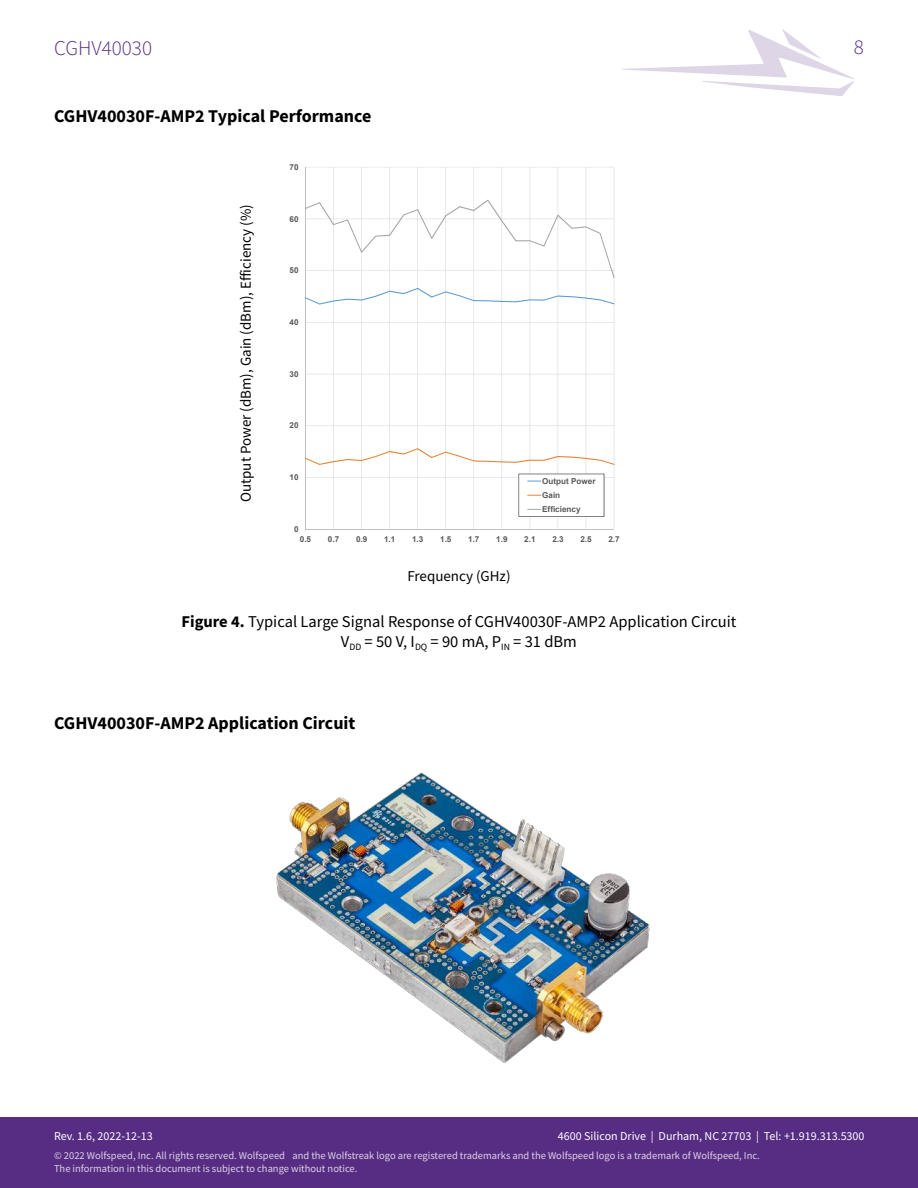
<style>
.page{position:relative;width:918px;height:1188px;background:#fff}
.page>*{position:absolute;margin:0;border:0;box-sizing:border-box;transform-origin:0 0}
.t1{font:300 21px "Source Sans Pro";color:#572c83}
.t2{font:700 18px "Source Sans Pro";color:#000}
.t3{font:16.5px/19.8px "Source Sans Pro";color:#000;text-align:center}
.t4{font:15px "Source Sans Pro";color:#000}
.t5{font:12px "Source Sans Pro";color:#fff}
.t6{font:10.5px/12.6px "Source Sans Pro";color:#fff}
.t7{font:700 8.1px/14.1px "Arial";color:#595959}
.s1{font-weight:700}
</style>
<div class="page">
<svg style="left:622px;top:29px;width:232px;height:67px"></svg>
<div style="left:0;top:1118px;width:918px;height:70px;background:#572c83"></div>
<svg style="left:305px;top:167px;width:310px;height:363px"></svg>
<img style="left:276px;top:772px;width:374px;height:291px">
<h1 class="t1" style="left:54px;top:35px;width:100px">CGHV40030</h1>
<h1 class="t1" style="left:854px;top:40px;width:12px">8</h1>
<h2 class="t2" style="left:54px;top:108px;width:319px">CGHV40030F-AMP2 Typical Performance</h2>
<h3 class="t4" style="left:236px;top:502px;width:299px;rotate:-90deg">Output Power (dBm), Gain (dBm), E昀昀iciency (%)</h3>
<p class="t7" style="left:289px;top:161px;width:11px">70</p>
<p class="t7" style="left:289px;top:212px;width:11px">60</p>
<p class="t7" style="left:289px;top:264px;width:11px">50</p>
<p class="t7" style="left:289px;top:316px;width:11px">40</p>
<p class="t7" style="left:289px;top:368px;width:11px">30</p>
<p class="t7" style="left:289px;top:419px;width:11px">20</p>
<p class="t7" style="left:289px;top:471px;width:11px">10</p>
<p class="t7" style="left:294px;top:523px;width:6px">0</p>
<p class="t7" style="left:542px;top:475px;width:55px">Output Power<br>Gain<br>Efficiency</p>
<p class="t7" style="left:300px;top:532px;width:13px">0.5</p>
<p class="t7" style="left:328px;top:532px;width:13px">0.7</p>
<p class="t7" style="left:356px;top:532px;width:13px">0.9</p>
<p class="t7" style="left:384px;top:532px;width:13px">1.1</p>
<p class="t7" style="left:412px;top:532px;width:13px">1.3</p>
<p class="t7" style="left:440px;top:532px;width:13px">1.5</p>
<p class="t7" style="left:468px;top:532px;width:13px">1.7</p>
<p class="t7" style="left:496px;top:532px;width:13px">1.9</p>
<p class="t7" style="left:524px;top:532px;width:13px">2.1</p>
<p class="t7" style="left:552px;top:532px;width:13px">2.3</p>
<p class="t7" style="left:580px;top:532px;width:13px">2.5</p>
<p class="t7" style="left:608px;top:532px;width:13px">2.7</p>
<h3 class="t4" style="left:407px;top:566px;width:105px">Frequency (GHz)</h3>
<h3 class="t3" style="left:182px;top:612px;width:556px"><span class="s1">Figure 4.</span> Typical Large Signal Response of CGHV40030F-AMP2 Application Circuit<br>V<sub>DD</sub> = 50 V, I<sub>DQ</sub> = 90 mA, P<sub>IN</sub> = 31 dBm</h3>
<h2 class="t2" style="left:54px;top:716px;width:303px">CGHV40030F-AMP2 Application Circuit</h2>
<p class="t5" style="left:558px;top:1131px;width:308px">4600 Silicon Drive | Durham, NC 27703 | Tel: +1.919.313.5300</p>
<p class="t5" style="left:54px;top:1133px;width:100px">Rev. 1.6, 2022-12-13</p>
<p class="t6" style="left:54px;top:1150px;width:707px">© 2022 Wolfspeed, Inc. All rights reserved. Wolfspeed and the Wolfstreak logo are registered trademarks and the Wolfspeed logo is a trademark of Wolfspeed, Inc.<br>The information in this document is subject to change without notice.</p>
</div>
